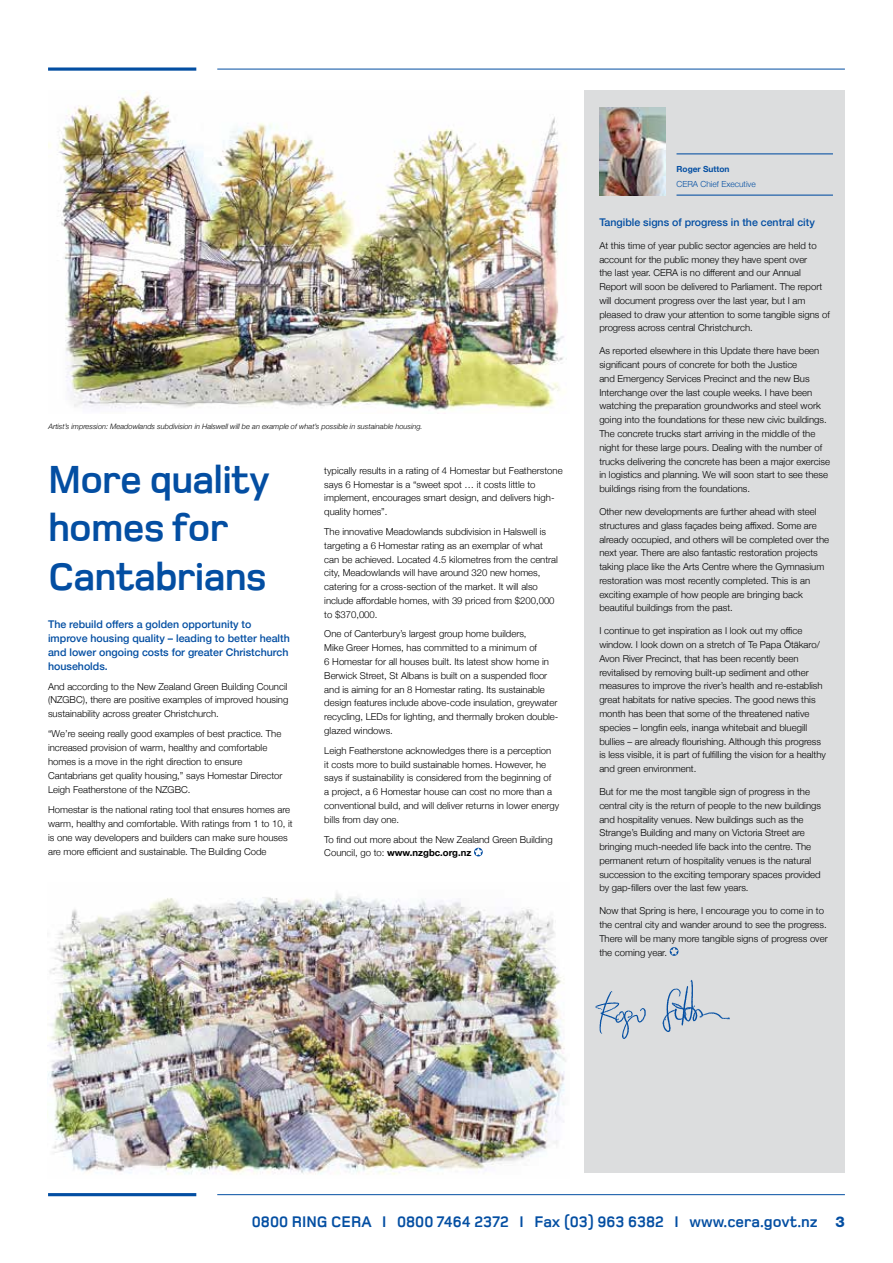
<style>
.page{position:relative;width:893px;height:1263px;background:#fff}
.page>*{position:absolute;margin:0;border:0;box-sizing:border-box;transform-origin:0 0}
.t1{font:700 40.35px/48.6px "Foundry Monoline";letter-spacing:-.02em;color:#034ea2}
.t2{font:700 15.9px "Foundry Monoline";color:#034ea2}
.t3{font:500 10.65px/14px "Helvetica Neue";color:#034ea2}
.t4{font:300 9.6px/13.8px "Helvetica Neue";color:#000}
.t5{font:300 8.4px "Helvetica Neue";color:#034ea2}
.t6{font:700 8.4px "Helvetica Neue";color:#034ea2}
.t7{font:italic 300 7.35px "Helvetica Neue";color:#000}
.s1{font-weight:700}
.s2{font-family:"Helvetica Neue LT Std";font-weight:800;font-size:14.85px}
</style>
<div class="page">
<hr style="left:48px;top:1193px;width:148px;height:3px;background:#034ea2">
<hr style="left:217px;top:1194px;width:628px;height:1px;background:#034ea2">
<svg style="left:48px;top:67px;width:148px;height:4px"></svg>
<hr style="left:217px;top:69px;width:628px;height:1px;background:#034ea2">
<div style="left:584px;top:90px;width:261px;height:1083px;background:#dcddde"></div>
<hr style="left:676px;top:195px;width:157px;height:1px;background:#034ea2">
<hr style="left:676px;top:153px;width:157px;height:1px;background:#034ea2">
<img style="left:595px;top:979px;width:135px;height:60px">
<svg style="left:670px;top:947px;width:8px;height:9px"></svg>
<img style="left:599px;top:107px;width:67px;height:89px">
<svg style="left:474px;top:848px;width:9px;height:8px"></svg>
<img style="left:48px;top:92px;width:518px;height:322px">
<img style="left:48px;top:893px;width:518px;height:282px">
<p class="t7" style="left:48px;top:420px;width:376px">Artist’s impression: Meadowlands subdivision in Halswell will be an example of what’s possible in sustainable housing.</p>
<h1 class="t1" style="left:48px;top:455px;width:223px">More quality homes for<br>Cantabrians</h1>
<p class="t3" style="left:48px;top:616px;width:243px">The rebuild offers a golden opportunity to improve housing quality – leading to better health and lower ongoing costs for greater Christchurch households.</p>
<p class="t4" style="left:48px;top:679px;width:242px;text-align:justify">And according to the New Zealand Green Building Council (NZGBC), there are positive examples of improved housing sustainability across greater Christchurch.</p>
<p class="t4" style="left:48px;top:726px;width:236px">“We’re seeing really good examples of best practice. The increased provision of warm, healthy and comfortable homes is a move in the right direction to ensure Cantabrians get quality housing,” says Homestar Director Leigh Featherstone of the NZGBC.</p>
<p class="t4" style="left:48px;top:802px;width:246px">Homestar is the national rating tool that ensures homes are warm, healthy and comfortable. With ratings from 1 to 10, it is one way developers and builders can make sure houses are more efficient and sustainable. The Building Code</p>
<p class="t4" style="left:324px;top:463px;width:240px">typically results in a rating of 4 Homestar but Featherstone says 6 Homestar is a “sweet spot … it costs little to implement, encourages smart design, and delivers high&shy;quality homes”.</p>
<p class="t4" style="left:324px;top:524px;width:235px">The innovative Meadowlands subdivision in Halswell is targeting a 6 Homestar rating as an exemplar of what can be achieved. Located 4.5 kilometres from the central city, Meadowlands will have around 320 new homes, catering for a cross-section of the market. It will also include affordable homes, with 39 priced from $200,000 to $370,000.</p>
<p class="t4" style="left:324px;top:627px;width:236px">One of Canterbury’s largest group home builders,<br>Mike Greer Homes, has committed to a minimum of<br>6 Homestar for all houses built. Its latest show home in Berwick Street, St Albans is built on a suspended floor and is aiming for an 8 Homestar rating. Its sustainable design features include above-code insulation, greywater recycling, LEDs for lighting, and thermally broken double&shy;glazed windows.</p>
<p class="t4" style="left:324px;top:743px;width:236px">Leigh Featherstone acknowledges there is a perception<br>it costs more to build sustainable homes. However, he says if sustainability is considered from the beginning of<br>a project, a 6 Homestar house can cost no more than a conventional build, and will deliver returns in lower energy bills from day one.</p>
<p class="t4" style="left:324px;top:832px;width:230px">To find out more about the New Zealand Green Building<br>Council, go to: <span class="s1">www.nzgbc.org.nz</span></p>
<p class="t6" style="left:676px;top:163px;width:55px">Roger Sutton</p>
<p class="t5" style="left:676px;top:177px;width:81px">CERA Chief Executive</p>
<p class="t3" style="left:599px;top:215px;width:217px">Tangible signs of progress in the central city</p>
<p class="t4" style="left:599px;top:238px;width:232px">At this time of year public sector agencies are held to account for the public money they have spent over<br>the last year. CERA is no different and our Annual Report will soon be delivered to Parliament. The report will document progress over the last year, but I am pleased to draw your attention to some tangible signs of progress across central Christchurch.</p>
<p class="t4" style="left:599px;top:343px;width:232px">As reported elsewhere in this Update there have been significant pours of concrete for both the Justice<br>and Emergency Services Precinct and the new Bus Interchange over the last couple weeks. I have been watching the preparation groundworks and steel work going into the foundations for these new civic buildings.<br>The concrete trucks start arriving in the middle of the night for these large pours. Dealing with the number of trucks delivering the concrete has been a major exercise in logistics and planning. We will soon start to see these buildings rising from the foundations.</p>
<p class="t4" style="left:599px;top:504px;width:231px">Other new developments are further ahead with steel structures and glass façades being affixed. Some are already occupied, and others will be completed over the next year. There are also fantastic restoration projects taking place like the Arts Centre where the Gymnasium restoration was most recently completed. This is an exciting example of how people are bringing back beautiful buildings from the past.</p>
<p class="t4" style="left:599px;top:623px;width:228px">I continue to get inspiration as I look out my office window. I look down on a stretch of Te Papa Ōtākaro/ Avon River Precinct, that has been recently been revitalised by removing built-up sediment and other measures to improve the river’s health and re-establish great habitats for native species. The good news this month has been that some of the threatened native species – longfin eels, inanga whitebait and bluegill bullies – are already flourishing. Although this progress is less visible, it is part of fulfilling the vision for a healthy and green environment.</p>
<p class="t4" style="left:599px;top:784px;width:223px">But for me the most tangible sign of progress in the central city is the return of people to the new buildings and hospitality venues. New buildings such as the Strange’s Building and many on Victoria Street are bringing much-needed life back into the centre. The permanent return of hospitality venues is the natural succession to the exciting temporary spaces provided by gap-fillers over the last few years.</p>
<p class="t4" style="left:599px;top:903px;width:230px">Now that Spring is here, I encourage you to come in to the central city and wander around to see the progress.<br>There will be many more tangible signs of progress over the coming year.</p>
<h2 class="t2" style="left:252px;top:1213px;width:594px">0800 RING CERA I 0800 7464 2372 I Fax (03) 963 6382 I www.cera.govt.nz <span class="s2">3</span></h2>
</div>
